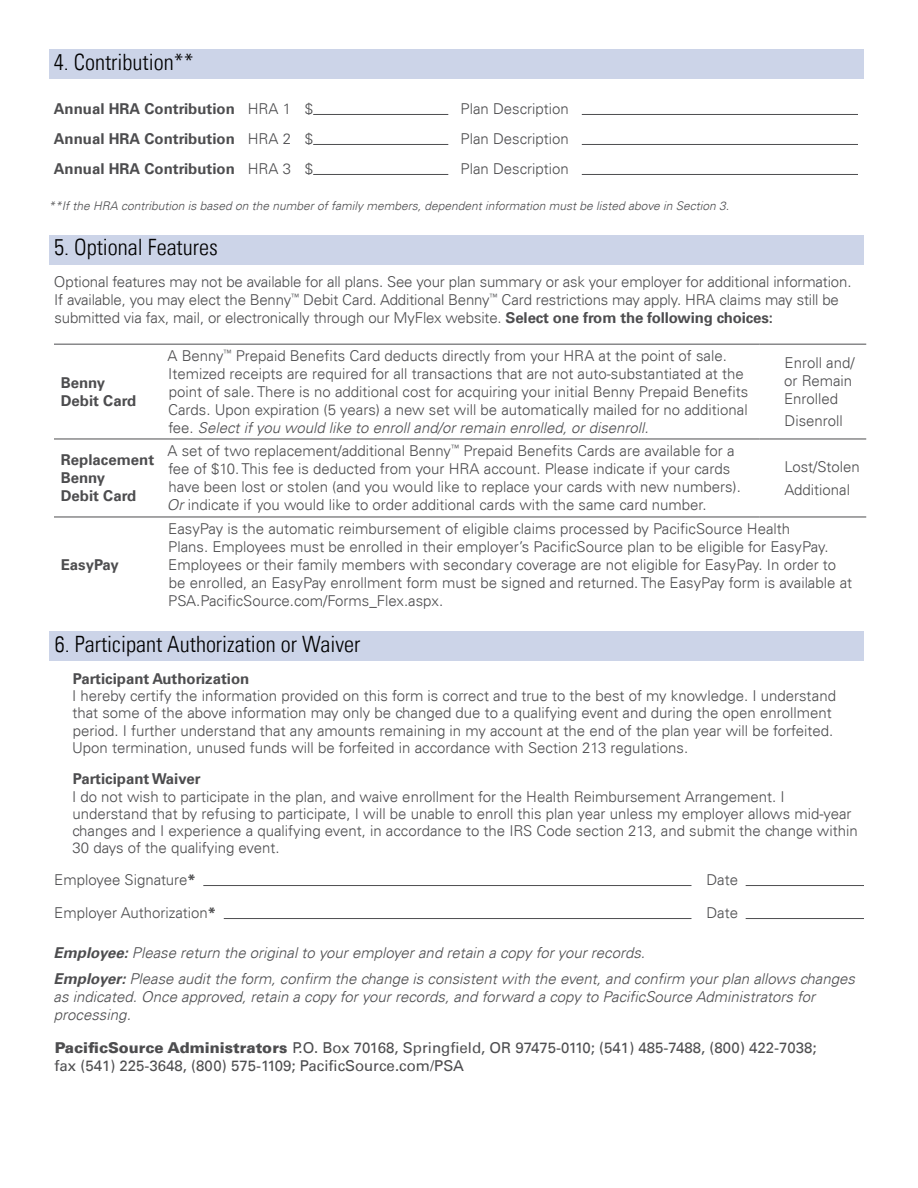
<style>
.page{position:relative;width:918px;height:1188px;background:#fff}
.page>*{position:absolute;margin:0;border:0;box-sizing:border-box;transform-origin:0 0}
.Header_3{font:300 condensed 22.5px "Univers LT";color:#000}
.Body{font:300 15px/18px "Univers LT";color:#4d4d4f}
.Form_Line{font:300 15px/18px "Univers LT";letter-spacing:-.01em;color:#4d4d4f}
.Form_Line-2{font:italic 300 15px/18px "Univers LT";color:#4d4d4f}
.Body-2{font:700 15px/18px "Univers LT";color:#4d4d4f}
.Form_Line-3{font:15px/18px "Univers LT";color:#4d4d4f}
.Body-3{font:italic 300 12px "Univers LT";color:#4d4d4f}
.s1{font-weight:700}
.s2{font-style:italic}
.s3{font-weight:900}
</style>
<div class="page">
<div style="left:50px;top:50px;width:814px;height:29px;background:#ccd4e8"></div>
<div style="left:50px;top:235px;width:814px;height:29px;background:#ccd4e8"></div>
<div style="left:50px;top:632px;width:814px;height:29px;background:#ccd4e8"></div>
<hr style="left:203px;top:885px;width:489px;height:1px;background:#4d4d4f">
<hr style="left:746px;top:885px;width:118px;height:1px;background:#4d4d4f">
<hr style="left:224px;top:918px;width:467px;height:1px;background:#4d4d4f">
<hr style="left:746px;top:918px;width:118px;height:1px;background:#4d4d4f">
<hr style="left:313px;top:114px;width:135px;height:1px;background:#4d4d4f">
<hr style="left:582px;top:114px;width:276px;height:1px;background:#4d4d4f">
<hr style="left:313px;top:144px;width:135px;height:1px;background:#4d4d4f">
<hr style="left:582px;top:144px;width:276px;height:1px;background:#4d4d4f">
<hr style="left:313px;top:174px;width:135px;height:1px;background:#4d4d4f">
<hr style="left:582px;top:174px;width:276px;height:1px;background:#4d4d4f">
<hr style="left:54px;top:344px;width:108px;height:1px;background:#4d4d4f">
<hr style="left:162px;top:344px;width:598px;height:1px;background:#4d4d4f">
<hr style="left:760px;top:344px;width:106px;height:1px;background:#4d4d4f">
<hr style="left:54px;top:439px;width:108px;height:1px;background:#4d4d4f">
<hr style="left:162px;top:439px;width:598px;height:1px;background:#4d4d4f">
<hr style="left:760px;top:439px;width:106px;height:1px;background:#4d4d4f">
<hr style="left:54px;top:517px;width:108px;height:1px;background:#4d4d4f">
<hr style="left:162px;top:517px;width:598px;height:1px;background:#4d4d4f">
<hr style="left:760px;top:517px;width:106px;height:1px;background:#4d4d4f">
<p class="Header_3" style="left:54px;top:49px;width:141px">4. Contribution**</p>
<p class="Body-2" style="left:54px;top:100px;width:183px">Annual HRA Contribution</p>
<p class="Form_Line" style="left:248px;top:99px;width:45px">HRA 1</p>
<p class="Form_Line" style="left:305px;top:99px;width:10px">$</p>
<p class="Form_Line" style="left:461px;top:99px;width:110px">Plan Description</p>
<p class="Body-2" style="left:54px;top:130px;width:183px">Annual HRA Contribution</p>
<p class="Form_Line" style="left:248px;top:129px;width:45px">HRA 2</p>
<p class="Form_Line" style="left:305px;top:129px;width:10px">$</p>
<p class="Form_Line" style="left:461px;top:129px;width:110px">Plan Description</p>
<p class="Body-2" style="left:54px;top:160px;width:183px">Annual HRA Contribution</p>
<p class="Form_Line" style="left:248px;top:159px;width:45px">HRA 3</p>
<p class="Form_Line" style="left:305px;top:159px;width:10px">$</p>
<p class="Form_Line" style="left:461px;top:159px;width:110px">Plan Description</p>
<p class="Body-3" style="left:49px;top:199px;width:682px">**If the HRA contribution is based on the number of family members, dependent information must be listed above in Section 3.</p>
<p class="Header_3" style="left:54px;top:234px;width:165px">5. Optional Features</p>
<p class="Form_Line" style="left:54px;top:273px;width:799px">Optional features may not be available for all plans. See your plan summary or ask your employer for additional information.<br>If available, you may elect the Benny<sup>™</sup> Debit Card. Additional Benny<sup>™</sup> Card restrictions may apply. HRA claims may still be submitted via fax, mail, or electronically through our MyFlex website. <span class="s1">Select one from the following choices:</span></p>
<p class="Body-2" style="left:61px;top:374px;width:77px">Benny<br>Debit Card</p>
<p class="Body" style="left:168px;top:347px;width:582px">A Benny<sup>™</sup> Prepaid Benefits Card deducts directly from your HRA at the point of sale.<br>Itemized receipts are required for all transactions that are not auto-substantiated at the point of sale. There is no additional cost for acquiring your initial Benny Prepaid Benefits Cards. Upon expiration (5 years) a new set will be automatically mailed for no additional fee. <span class="s2">Select if you would like to enroll and/or remain enrolled, or disenroll.</span></p>
<p class="Body" style="left:784px;top:354px;width:72px">Enroll and/ or Remain<br>Enrolled</p>
<p class="Body" style="left:785px;top:412px;width:60px">Disenroll</p>
<p class="Body-2" style="left:61px;top:451px;width:95px">Replacement<br>Benny<br>Debit Card</p>
<p class="Body" style="left:167px;top:441px;width:576px">A set of two replacement/additional Benny<sup>™</sup> Prepaid Benefits Cards are available for a fee of $10. This fee is deducted from your HRA account. Please indicate if your cards have been lost or stolen (and you would like to replace your cards with new numbers).<br><span class="s2">Or</span> indicate if you would like to order additional cards with the same card number.</p>
<p class="Body" style="left:784px;top:458px;width:77px">Lost/Stolen</p>
<p class="Body" style="left:785px;top:481px;width:67px">Additional</p>
<p class="Body" style="left:168px;top:519px;width:685px">EasyPay is the automatic reimbursement of eligible claims processed by PacificSource Health<br>Plans. Employees must be enrolled in their employer’s PacificSource plan to be eligible for EasyPay.<br>Employees or their family members with secondary coverage are not eligible for EasyPay. In order to be enrolled, an EasyPay enrollment form must be signed and returned. The EasyPay form is available at PSA.PacificSource.com/Forms_Flex.aspx.</p>
<p class="Header_3" style="left:55px;top:631px;width:307px">6. Participant Authorization or Waiver</p>
<p class="Body-2" style="left:73px;top:670px;width:178px">Participant Authorization</p>
<p class="Body" style="left:72px;top:687px;width:766px;line-height:17.2px">I hereby certify the information provided on this form is correct and true to the best of my knowledge. I understand that some of the above information may only be changed due to a qualifying event and during the open enrollment period. I further understand that any amounts remaining in my account at the end of the plan year will be forfeited.<br>Upon termination, unused funds will be forfeited in accordance with Section 213 regulations.</p>
<p class="Body-2" style="left:73px;top:770px;width:129px">Participant Waiver</p>
<p class="Body" style="left:72px;top:788px;width:787px;line-height:17.2px">I do not wish to participate in the plan, and waive enrollment for the Health Reimbursement Arrangement. I understand that by refusing to participate, I will be unable to enroll this plan year unless my employer allows mid-year changes and I experience a qualifying event, in accordance to the IRS Code section 213, and submit the change within 30 days of the qualifying event.</p>
<p class="Form_Line" style="left:54px;top:870px;width:143px">Employee Signature<span class="s1">*</span></p>
<p class="Form_Line" style="left:706px;top:870px;width:33px">Date</p>
<p class="Form_Line" style="left:54px;top:903px;width:164px">Employer Authorization<span class="s1">*</span></p>
<p class="Form_Line" style="left:706px;top:903px;width:33px">Date</p>
<p class="Form_Line-2" style="left:54px;top:944px;width:593px"><span class="s1">Employee:</span> Please return the original to your employer and retain a copy for your records.</p>
<p class="Form_Line-2" style="left:54px;top:969px;width:803px"><span class="s1">Employer:</span> Please audit the form, confirm the change is consistent with the event, and confirm your plan allows changes as indicated. Once approved, retain a copy for your records, and forward a copy to PacificSource Administrators for processing.</p>
<p class="Form_Line-3" style="left:55px;top:1039px;width:764px"><span class="s3">PacificSource Administrators</span> P.O. Box 70168, Springfield, OR 97475-0110; (541) 485-7488, (800) 422-7038; fax (541) 225-3648, (800) 575-1109; PacificSource.com/PSA</p>
<p class="Body-2" style="left:61px;top:556px;width:60px">EasyPay</p>
</div>
